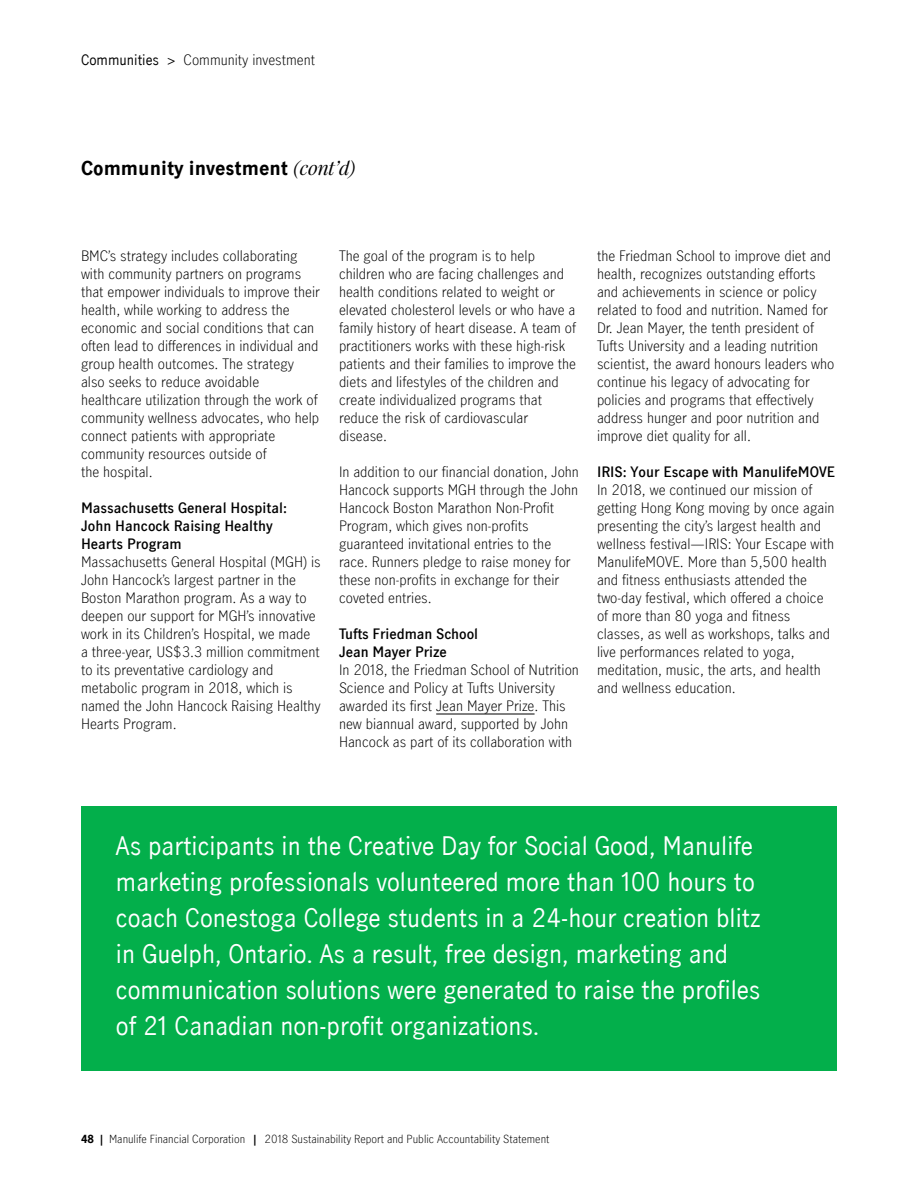
<style>
.page{position:relative;width:918px;height:1188px;background:#fff}
.page>*{position:absolute;margin:0;border:0;box-sizing:border-box;transform-origin:0 0}
.callout_16_white{font:24px/36px "Manulife JH Sans";color:#fff}
.continued{font:700 18px "Manulife JH Sans";color:#000}
.Body_01{font:300 13.5px/18px "Manulife JH Sans";color:#000}
.Head_03{font:600 13.5px/18px "Manulife JH Sans";color:#000}
.t1{font:300 10.5px "Manulife JH Sans";color:#000}
.s1{font-weight:400}
.s2{font-family:"Manulife JH Serif";font-weight:400;font-style:italic}
.s3{font-weight:700}
</style>
<div class="page">
<hr style="left:436px;top:714px;width:99px;height:1px;background:#000">
<div style="left:81px;top:806px;width:756px;height:265px;background:#03af4b"></div>
<p class="Body_01" style="left:81px;top:50px;width:236px"><span class="s1">Communities &gt;</span> Community investment</p>
<p class="continued" style="left:81px;top:155px;width:276px">Community investment <span class="s2">(cont’d)</span></p>
<p class="Body_01" style="left:81px;top:246px;width:240px">BMC’s strategy includes collaborating with community partners on programs that empower individuals to improve their health, while working to address the economic and social conditions that can often lead to differences in individual and group health outcomes. The strategy also seeks to reduce avoidable healthcare utilization through the work of community wellness advocates, who help connect patients with appropriate community resources outside of<br>the hospital.</p>
<p class="Head_03" style="left:81px;top:498px;width:208px">Massachusetts General Hospital:<br>John Hancock Raising Healthy<br>Hearts Program</p>
<p class="Body_01" style="left:81px;top:552px;width:241px">Massachusetts General Hospital (MGH) is John Hancock’s largest partner in the Boston Marathon program. As a way to deepen our support for MGH’s innovative work in its Children’s Hospital, we made<br>a three-year, US$3.3 million commitment to its preventative cardiology and metabolic program in 2018, which is named the John Hancock Raising Healthy Hearts Program.</p>
<p class="Body_01" style="left:339px;top:246px;width:239px">The goal of the program is to help children who are facing challenges and health conditions related to weight or elevated cholesterol levels or who have a family history of heart disease. A team of practitioners works with these high-risk patients and their families to improve the diets and lifestyles of the children and create individualized programs that reduce the risk of cardiovascular disease.</p>
<p class="Body_01" style="left:339px;top:462px;width:242px">In addition to our financial donation, John Hancock supports MGH through the John Hancock Boston Marathon Non-Profit Program, which gives non-profits guaranteed invitational entries to the race. Runners pledge to raise money for these non-profits in exchange for their coveted entries.</p>
<p class="Head_03" style="left:339px;top:624px;width:141px">Tufts Friedman School<br>Jean Mayer Prize</p>
<p class="Body_01" style="left:339px;top:660px;width:242px">In 2018, the Friedman School of Nutrition Science and Policy at Tufts University awarded its first Jean Mayer Prize. This new biannual award, supported by John Hancock as part of its collaboration with</p>
<p class="Body_01" style="left:597px;top:246px;width:239px">the Friedman School to improve diet and health, recognizes outstanding efforts and achievements in science or policy related to food and nutrition. Named for Dr. Jean Mayer, the tenth president of Tufts University and a leading nutrition scientist, the award honours leaders who continue his legacy of advocating for policies and programs that effectively address hunger and poor nutrition and improve diet quality for all.</p>
<p class="Head_03" style="left:597px;top:462px;width:240px">IRIS: Your Escape with ManulifeMOVE</p>
<p class="Body_01" style="left:597px;top:480px;width:239px">In 2018, we continued our mission of getting Hong Kong moving by once again presenting the city’s largest health and wellness festival—IRIS: Your Escape with ManulifeMOVE. More than 5,500 health and fitness enthusiasts attended the two-day festival, which offered a choice of more than 80 yoga and fitness classes, as well as workshops, talks and live performances related to yoga, meditation, music, the arts, and health and wellness education.</p>
<p class="callout_16_white" style="left:116px;top:827px;width:646px">As participants in the Creative Day for Social Good, Manulife marketing professionals volunteered more than 100 hours to coach Conestoga College students in a 24-hour creation blitz in Guelph, Ontario. As a result, free design, marketing and communication solutions were generated to raise the profiles of 21 Canadian non‑profit organizations.</p>
<p class="t1" style="left:81px;top:1131px;width:470px"><span class="s3">48 |</span> Manulife Financial Corporation <span class="s3">|</span> 2018 Sustainability Report and Public Accountability Statement</p>
</div>
